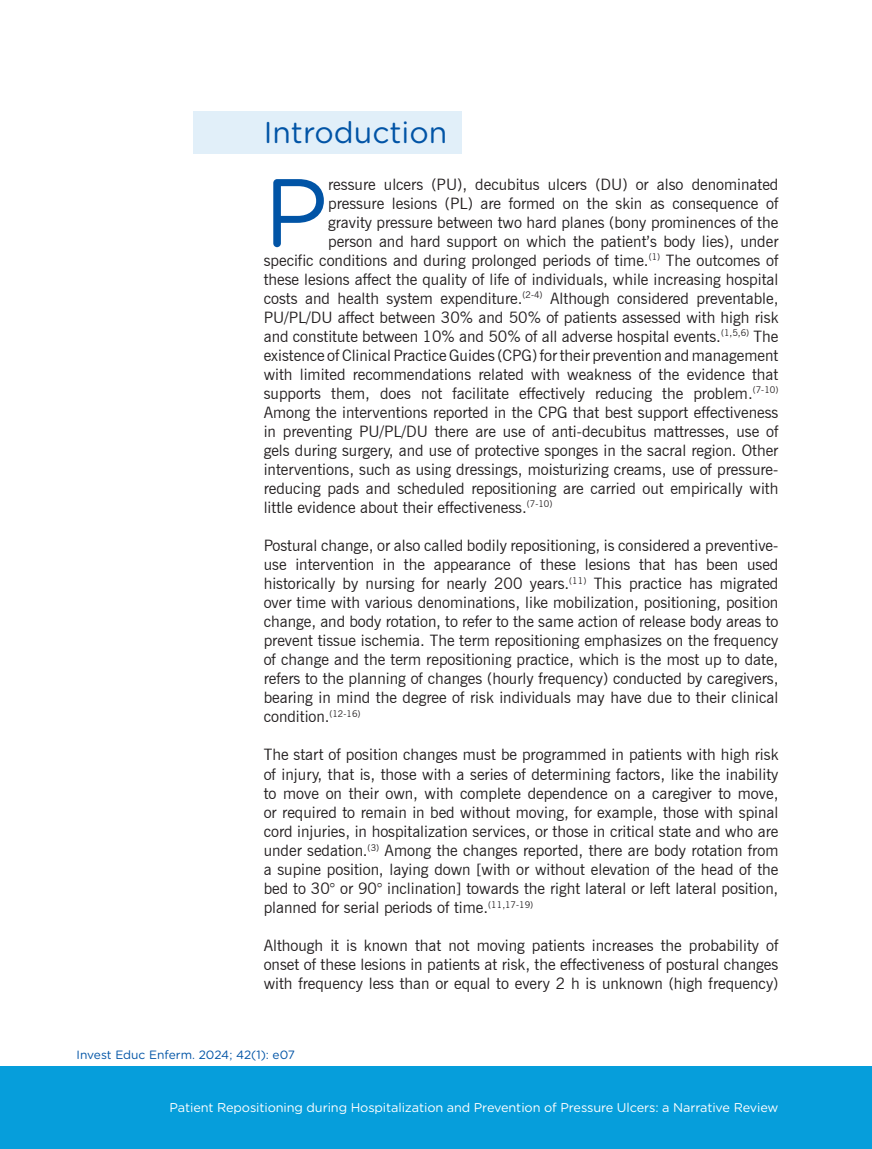
<style>
.page{position:relative;width:872px;height:1149px;background:#fff}
.page>*{position:absolute;margin:0;border:0;box-sizing:border-box;transform-origin:0 0}
.t1{font:96.45px "Gotham Rounded";color:#0154a6}
.t2{font:30px "Gotham Rounded";color:#0154a6}
.t3{font:15.75px/19px "News Gothic BT";color:#231f20;text-align:justify}
.t4{font:12.75px "Gotham Rounded";letter-spacing:-.01em;color:#fff}
.t5{font:12px "Gotham Rounded";color:#0154a6}
</style>
<div class="page">
<div style="left:0;top:1065px;width:871px;height:83px;background:#069edb"></div>
<div style="left:193px;top:111px;width:269px;height:42px;background:#e1eff9"></div>
<h2 class="t2" style="left:264px;top:112px;width:185px">Introduction</h2>
<h1 class="t1" style="left:264px;top:146px;width:66px">P</h1>
<p class="t3" style="left:328px;top:174px;width:452px">ressure ulcers (PU), decubitus ulcers (DU) or also denominated</p>
<p class="t3" style="left:328px;top:193px;width:452px">pressure lesions (PL) are formed on the skin as consequence of</p>
<p class="t3" style="left:328px;top:212px;width:452px">gravity pressure between two hard planes (bony prominences of the</p>
<p class="t3" style="left:328px;top:231px;width:452px">person and hard support on which the patient’s body lies), under</p>
<p class="t3" style="left:264px;top:250px;width:516px">specific conditions and during prolonged periods of time.<sup>(1)</sup> The outcomes of</p>
<p class="t3" style="left:264px;top:269px;width:516px">these lesions affect the quality of life of individuals, while increasing hospital</p>
<p class="t3" style="left:264px;top:288px;width:516px">costs and health system expenditure.<sup>(2-4)</sup> Although considered preventable,</p>
<p class="t3" style="left:264px;top:307px;width:516px">PU/PL/DU affect between 30% and 50% of patients assessed with high risk</p>
<p class="t3" style="left:264px;top:326px;width:516px">and constitute between 10% and 50% of all adverse hospital events.<sup>(1,5,6)</sup> The</p>
<p class="t3" style="left:264px;top:345px;width:516px">existence of Clinical Practice Guides (CPG) for their prevention and management</p>
<p class="t3" style="left:264px;top:364px;width:516px">with limited recommendations related with weakness of the evidence that</p>
<p class="t3" style="left:264px;top:383px;width:516px">supports them, does not facilitate effectively reducing the problem.<sup>(7-10)</sup></p>
<p class="t3" style="left:264px;top:402px;width:516px">Among the interventions reported in the CPG that best support effectiveness</p>
<p class="t3" style="left:264px;top:421px;width:516px">in preventing PU/PL/DU there are use of anti-decubitus mattresses, use of</p>
<p class="t3" style="left:264px;top:440px;width:516px">gels during surgery, and use of protective sponges in the sacral region. Other</p>
<p class="t3" style="left:264px;top:459px;width:516px">interventions, such as using dressings, moisturizing creams, use of pressure-</p>
<p class="t3" style="left:264px;top:478px;width:516px">reducing pads and scheduled repositioning are carried out empirically with</p>
<p class="t3" style="left:264px;top:497px;width:290px">little evidence about their effectiveness.<sup>(7-10)</sup></p>
<p class="t3" style="left:264px;top:535px;width:516px">Postural change, or also called bodily repositioning, is considered a preventive&shy;use intervention in the appearance of these lesions that has been used historically by nursing for nearly 200 years.<sup>(11)</sup> This practice has migrated over time with various denominations, like mobilization, positioning, position change, and body rotation, to refer to the same action of release body areas to prevent tissue ischemia. The term repositioning emphasizes on the frequency of change and the term repositioning practice, which is the most up to date, refers to the planning of changes (hourly frequency) conducted by caregivers, bearing in mind the degree of risk individuals may have due to their clinical condition.<sup>(12-16)</sup></p>
<p class="t3" style="left:264px;top:745px;width:516px">The start of position changes must be programmed in patients with high risk of injury, that is, those with a series of determining factors, like the inability to move on their own, with complete dependence on a caregiver to move, or required to remain in bed without moving, for example, those with spinal cord injuries, in hospitalization services, or those in critical state and who are under sedation.<sup>(3)</sup> Among the changes reported, there are body rotation from a supine position, laying down [with or without elevation of the head of the bed to 30° or 90° inclination] towards the right lateral or left lateral position, planned for serial periods of time.<sup>(11,17-19)</sup></p>
<p class="t3" style="left:264px;top:935px;width:516px">Although it is known that not moving patients increases the probability of onset of these lesions in patients at risk, the effectiveness of postural changes with frequency less than or equal to every 2 h is unknown (high frequency)</p>
<p class="t5" style="left:77px;top:1046px;width:220px">Invest Educ Enferm. 2024; 42(1): e07</p>
<p class="t4" style="left:170px;top:1098px;width:610px">Patient Repositioning during Hospitalization and Prevention of Pressure Ulcers: a Narrative Review</p>
</div>
